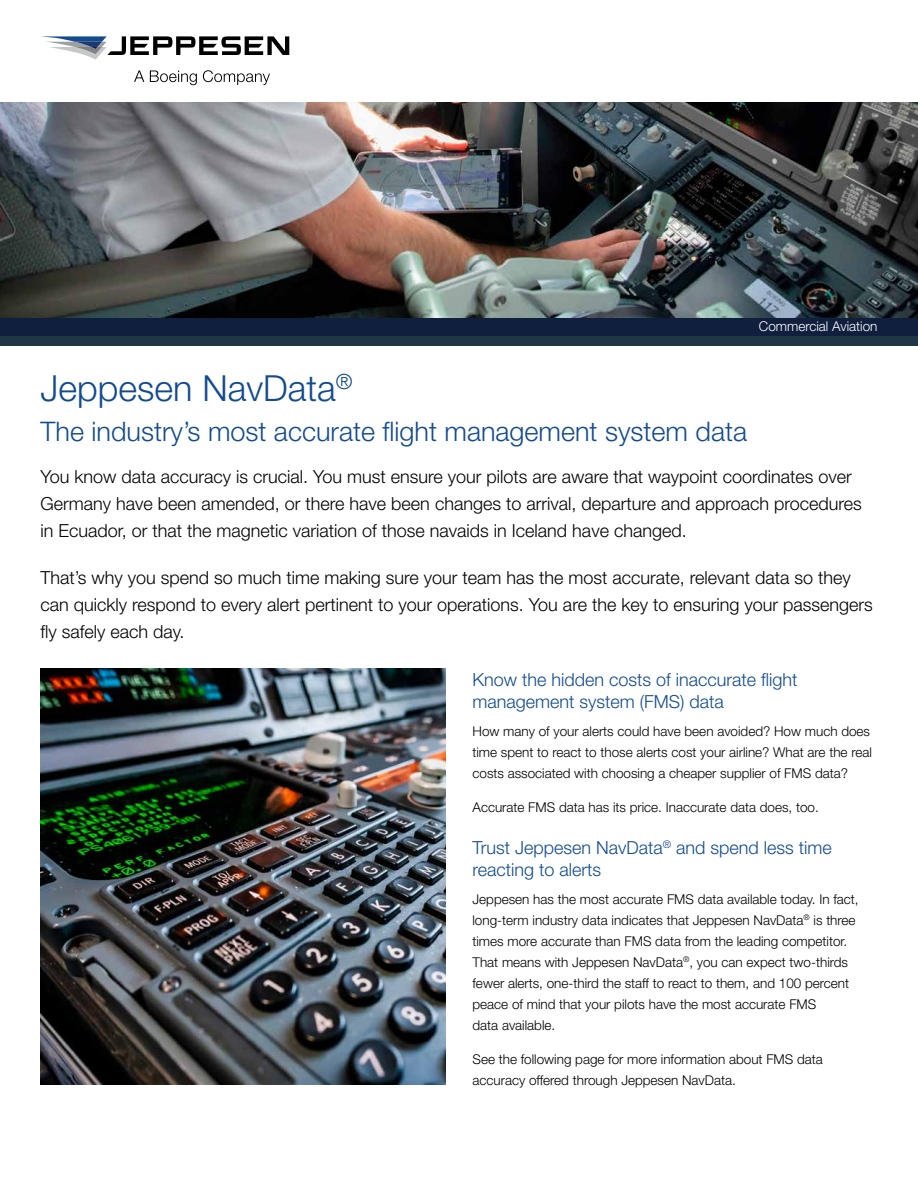
<style>
.page{position:relative;width:918px;height:1188px;background:#fff}
.page>*{position:absolute;margin:0;border:0;box-sizing:border-box;transform-origin:0 0}
.t1{font:300 36px "Helvetica Neue LT Std";color:#134b91}
.t2{font:300 27px "Helvetica Neue LT Std";color:#134b91}
.t3{font:300 18px/27px "Helvetica Neue LT Std";color:#000}
.t4{font:300 18px/21.6px "Helvetica Neue LT Std";color:#134b91}
.t5{font:300 13.5px/21px "Helvetica Neue LT Std";color:#000}
.t6{font:300 13.5px "Helvetica Neue LT Std";color:#fff}
</style>
<div class="page">
<div style="left:0;top:325px;width:918px;height:21px;background:#1e3747"></div>
<div style="left:0;top:315px;width:918px;height:20px;background:#101f3e"></div>
<img style="left:0;top:102px;width:918px;height:216px">
<img style="left:40px;top:668px;width:406px;height:416px">
<svg style="left:134px;top:70px;width:10px;height:12px"></svg>
<svg style="left:150px;top:70px;width:47px;height:15px"></svg>
<svg style="left:203px;top:70px;width:67px;height:15px"></svg>
<svg style="left:41px;top:36px;width:248px;height:24px"></svg>
<p class="t6" style="left:759px;top:318px;width:120px">Commercial Aviation</p>
<h1 class="t1" style="left:40px;top:367px;width:314px">Jeppesen NavData<sup>®</sup></h1>
<h2 class="t2" style="left:40px;top:414px;width:708px">The industry’s most accurate flight management system data</h2>
<p class="t3" style="left:40px;top:462px;width:823px">You know data accuracy is crucial. You must ensure your pilots are aware that waypoint coordinates over<br>Germany have been amended, or there have been changes to arrival, departure and approach procedures in Ecuador, or that the magnetic variation of those navaids in Iceland have changed.</p>
<h3 class="t3" style="left:40px;top:564px;width:834px">That’s why you spend so much time making sure your team has the most accurate, relevant data so they can quickly respond to every alert pertinent to your operations. You are the key to ensuring your passengers fly safely each day.</h3>
<h3 class="t4" style="left:472px;top:669px;width:327px">Know the hidden costs of inaccurate flight management system (FMS) data</h3>
<p class="t5" style="left:472px;top:720px;width:401px">How many of your alerts could have been avoided? How much does time spent to react to those alerts cost your airline? What are the real costs associated with choosing a cheaper supplier of FMS data?</p>
<p class="t5" style="left:472px;top:797px;width:348px">Accurate FMS data has its price. Inaccurate data does, too.</p>
<h3 class="t4" style="left:472px;top:837px;width:361px">Trust Jeppesen NavData<sup>®</sup> and spend less time reacting to alerts</h3>
<p class="t5" style="left:472px;top:888px;width:388px">Jeppesen has the most accurate FMS data available today. In fact, long-term industry data indicates that Jeppesen NavData<sup>®</sup> is three times more accurate than FMS data from the leading competitor.<br>That means with Jeppesen NavData<sup>®</sup>, you can expect two-thirds fewer alerts, one-third the staff to react to them, and 100 percent peace of mind that your pilots have the most accurate FMS<br>data available.</p>
<p class="t5" style="left:473px;top:1048px;width:352px">See the following page for more information about FMS data accuracy offered through Jeppesen NavData.</p>
</div>
